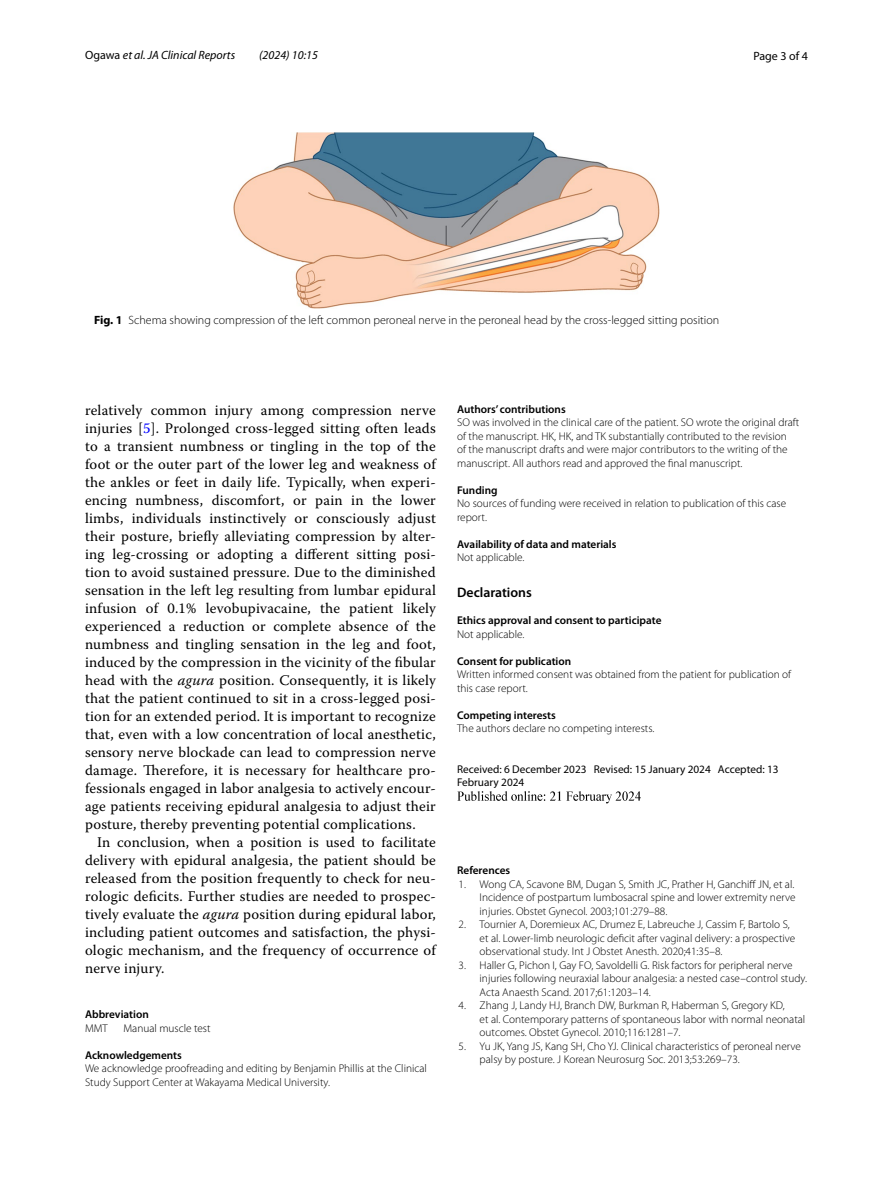
<style>
.page{position:relative;width:893px;height:1187px;background:#fff}
.page>*{position:absolute;margin:0;border:0;box-sizing:border-box;transform-origin:0 0}
.t1{font:14.7px/18px "Warnock Pro";letter-spacing:.015em;color:#000;text-align:justify}
.t2{font:600 13.8px "Myriad Pro";color:#000}
.t3{font:300 12px "Myriad Pro";color:#000}
.t4{font:italic 12px "Myriad Pro";color:#000}
.t5{font:12px "Myriad Pro";color:#000}
.t6{font:300 11.25px/13.5px "Myriad Pro";color:#000}
.t7{font:600 11.25px "Myriad Pro";color:#000}
.t8{font:11.25px/13.5px "Myriad Pro";color:#000}
.s1{font-style:normal}
.s2{font-weight:700}
.s3{color:#00f}
.s4{font-style:italic}
</style>
<div class="page">
<img style="left:457px;top:791px;width:184px;height:13px">
<img style="left:234px;top:133px;width:425px;height:175px">
<p class="t4" style="left:85px;top:48px;width:152px"><span class="s1">Ogawa</span> et al. JA Clinical Reports</p>
<p class="t4" style="left:259px;top:48px;width:60px">(2024) 10:15</p>
<p class="t5" style="left:753px;top:48px;width:56px">Page 3 of 4</p>
<p class="t3" style="left:94px;top:313px;width:627px"><span class="s2">Fig. 1</span> Schema showing compression of the left common peroneal nerve in the peroneal head by the cross-legged sitting position</p>
<p class="t1" style="left:85px;top:401px;width:352px">relatively common injury among compression nerve injuries [<span class="s3">5</span>]. Prolonged cross-legged sitting often leads to a transient numbness or tingling in the top of the foot or the outer part of the lower leg and weakness of the ankles or feet in daily life. Typically, when experi&shy;encing numbness, discomfort, or pain in the lower limbs, individuals instinctively or consciously adjust their posture, briefly alleviating compression by alter&shy;ing leg-crossing or adopting a different sitting posi&shy;tion to avoid sustained pressure. Due to the diminished sensation in the left leg resulting from lumbar epidural infusion of 0.1% levobupivacaine, the patient likely experienced a reduction or complete absence of the numbness and tingling sensation in the leg and foot, induced by the compression in the vicinity of the fibular head with the <span class="s4">agura</span> position. Consequently, it is likely that the patient continued to sit in a cross-legged posi&shy;tion for an extended period. It is important to recognize that, even with a low concentration of local anesthetic, sensory nerve blockade can lead to compression nerve damage. Therefore, it is necessary for healthcare pro&shy;fessionals engaged in labor analgesia to actively encour&shy;age patients receiving epidural analgesia to adjust their posture, thereby preventing potential complications.</p>
<p class="t1" style="left:85px;top:833px;width:352px;text-indent:12px">In conclusion, when a position is used to facilitate delivery with epidural analgesia, the patient should be released from the position frequently to check for neu&shy;rologic deficits. Further studies are needed to prospec&shy;tively evaluate the <span class="s4">agura</span> position during epidural labor, including patient outcomes and satisfaction, the physi&shy;ologic mechanism, and the frequency of occurrence of nerve injury.</p>
<p class="t7" style="left:85px;top:1007px;width:65px">Abbreviation</p>
<p class="t6" style="left:85px;top:1021px;width:24px">MMT</p>
<p class="t6" style="left:123px;top:1021px;width:89px">Manual muscle test</p>
<p class="t7" style="left:85px;top:1047px;width:98px">Acknowledgements</p>
<p class="t6" style="left:85px;top:1062px;width:343px">We acknowledge proofreading and editing by Benjamin Phillis at the Clinical<br>Study Support Center at Wakayama Medical University.</p>
<p class="t7" style="left:457px;top:402px;width:110px">Authors’ contributions</p>
<p class="t6" style="left:457px;top:416px;width:344px">SO was involved in the clinical care of the patient. SO wrote the original draft of the manuscript. HK, HK, and TK substantially contributed to the revision<br>of the manuscript drafts and were major contributors to the writing of the manuscript. All authors read and approved the final manuscript.</p>
<p class="t7" style="left:457px;top:483px;width:42px">Funding</p>
<p class="t6" style="left:457px;top:497px;width:331px">No sources of funding were received in relation to publication of this case report.</p>
<p class="t7" style="left:457px;top:537px;width:161px">Availability of data and materials</p>
<p class="t6" style="left:457px;top:551px;width:69px">Not applicable.</p>
<p class="t2" style="left:457px;top:584px;width:76px">Declarations</p>
<p class="t7" style="left:457px;top:613px;width:206px">Ethics approval and consent to participate</p>
<p class="t6" style="left:457px;top:627px;width:69px">Not applicable.</p>
<p class="t7" style="left:457px;top:654px;width:116px">Consent for publication</p>
<p class="t6" style="left:457px;top:668px;width:336px">Written informed consent was obtained from the patient for publication of this case report.</p>
<p class="t7" style="left:457px;top:708px;width:100px">Competing interests</p>
<p class="t6" style="left:457px;top:722px;width:199px">The authors declare no competing interests.</p>
<p class="t8" style="left:457px;top:762px;width:323px">Received: 6 December 2023 Revised: 15 January 2024 Accepted: 13<br>February 2024</p>
<p class="t7" style="left:457px;top:863px;width:55px">References</p>
<p class="t6" style="left:480px;top:877px;width:317px;text-align:justify;text-indent:-21px">1. Wong CA, Scavone BM, Dugan S, Smith JC, Prather H, Ganchiff JN, et al.<br>Incidence of postpartum lumbosacral spine and lower extremity nerve injuries. Obstet Gynecol. 2003;101:279–88.</p>
<p class="t6" style="left:480px;top:917px;width:317px;text-indent:-21px">2. Tournier A, Doremieux AC, Drumez E, Labreuche J, Cassim F, Bartolo S, et al. Lower-limb neurologic deficit after vaginal delivery: a prospective observational study. Int J Obstet Anesth. 2020;41:35–8.</p>
<p class="t6" style="left:480px;top:958px;width:329px;text-indent:-21px">3. Haller G, Pichon I, Gay FO, Savoldelli G. Risk factors for peripheral nerve injuries following neuraxial labour analgesia: a nested case–control study.<br>Acta Anaesth Scand. 2017;61:1203–14.</p>
<p class="t6" style="left:480px;top:998px;width:327px;text-indent:-21px">4. Zhang J, Landy HJ, Branch DW, Burkman R, Haberman S, Gregory KD,<br>et al. Contemporary patterns of spontaneous labor with normal neonatal outcomes. Obstet Gynecol. 2010;116:1281–7.</p>
<p class="t6" style="left:480px;top:1039px;width:323px;text-indent:-21px">5. Yu JK, Yang JS, Kang SH, Cho YJ. Clinical characteristics of peroneal nerve palsy by posture. J Korean Neurosurg Soc. 2013;53:269–73.</p>
</div>
